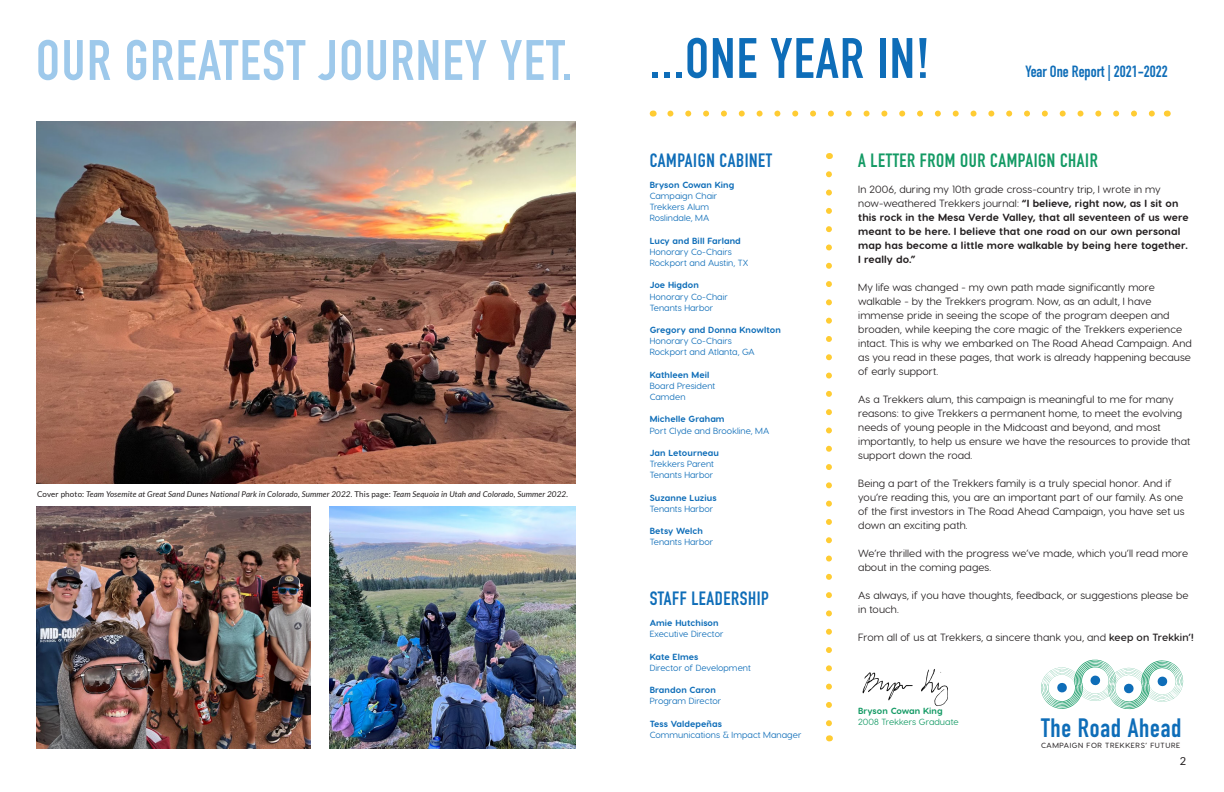
<style>
.page{position:relative;width:1224px;height:792px;background:#fff}
.page>*{position:absolute;margin:0;border:0;box-sizing:border-box;transform-origin:0 0}
.t1{font:700 56px "DIN Condensed";letter-spacing:.03em;color:#9ec9eb}
.t2{font:700 56px "DIN Condensed";letter-spacing:.025em;color:#0e6db8}
.t3{font:700 26.2px "DIN Condensed";letter-spacing:.03em;color:#0e6db8}
.t4{font:700 19px "DIN Condensed";letter-spacing:.03em;color:#0e6db8}
.t5{font:700 19px "DIN Condensed";letter-spacing:.03em;color:#139a64}
.t6{font:700 16px "DIN Condensed";color:#0e6db8}
.t7{font:11px "Lato";color:#231f20}
.t8{font:10.5px/14px "Visby Round CF";letter-spacing:.01em;color:#231f20}
.t9{font:700 10.5px/14px "Visby Round CF";letter-spacing:.01em;color:#231f20}
.t10{font:8.9px "Visby Round CF";letter-spacing:.01em;color:#0e6db8}
.t11{font:700 8.9px "Visby Round CF";letter-spacing:.01em;color:#0e6db8}
.t12{font:8.9px "Visby Round CF";letter-spacing:.01em;color:#139a64}
.t13{font:700 8.9px "Visby Round CF";letter-spacing:.01em;color:#139a64}
.t14{font:italic 8px "Lato";letter-spacing:.02em;color:#231f20}
.t15{font:500 7.5px "Visby Round CF";letter-spacing:.08em;color:#231f20}
.s1{font-style:normal}
.s2{font-weight:400}
.s3{font-weight:600}
</style>
<div class="page">
<svg style="left:826px;top:174px;width:6px;height:553px"></svg>
<svg style="left:1041px;top:660px;width:142px;height:49px"></svg>
<svg style="left:670px;top:111px;width:485px;height:6px"></svg>
<img style="left:862px;top:669px;width:86px;height:37px">
<img style="left:36px;top:507px;width:275px;height:241px">
<img style="left:330px;top:507px;width:246px;height:241px">
<img style="left:36px;top:122px;width:540px;height:362px">
<p class="t1" style="left:36px;top:23px;width:537px">OUR GREATEST JOURNEY YET.</p>
<p class="t14" style="left:37px;top:490px;width:533px"><span class="s1">Cover photo:</span> Team Yosemite at Great Sand Dunes National Park in Colorado, Summer 2022. <span class="s1">This page:</span> Team Sequoia in Utah and Colorado, Summer 2022.</p>
<p class="t2" style="left:650px;top:21px;width:281px">...ONE YEAR IN!</p>
<p class="t6" style="left:1025px;top:60px;width:144px">Year One Report | 2021-2022</p>
<p class="t4" style="left:650px;top:147px;width:124px">CAMPAIGN CABINET</p>
<p class="t11" style="left:650px;top:179px;width:86px">Bryson Cowan King</p>
<p class="t10" style="left:650px;top:190px;width:69px">Campaign Chair</p>
<p class="t10" style="left:650px;top:201px;width:61px">Trekkers Alum</p>
<p class="t10" style="left:650px;top:213px;width:61px">Roslindale, MA</p>
<p class="t11" style="left:650px;top:235px;width:93px">Lucy and Bill Farland</p>
<p class="t10" style="left:650px;top:246px;width:84px">Honorary Co-Chairs</p>
<p class="t10" style="left:650px;top:257px;width:100px">Rockport and Austin, TX</p>
<p class="t11" style="left:650px;top:280px;width:51px">Joe Higdon</p>
<p class="t10" style="left:650px;top:291px;width:80px">Honorary Co-Chair</p>
<p class="t10" style="left:650px;top:302px;width:65px">Tenants Harbor</p>
<p class="t11" style="left:650px;top:324px;width:133px">Gregory and Donna Knowlton</p>
<p class="t10" style="left:650px;top:335px;width:84px">Honorary Co-Chairs</p>
<p class="t10" style="left:650px;top:347px;width:107px">Rockport and Atlanta, GA</p>
<p class="t11" style="left:650px;top:369px;width:61px">Kathleen Meil</p>
<p class="t10" style="left:650px;top:380px;width:67px">Board President</p>
<p class="t10" style="left:650px;top:391px;width:37px">Camden</p>
<p class="t11" style="left:650px;top:414px;width:77px">Michelle Graham</p>
<p class="t10" style="left:650px;top:425px;width:121px">Port Clyde and Brookline, MA</p>
<p class="t11" style="left:650px;top:447px;width:71px">Jan Letourneau</p>
<p class="t10" style="left:650px;top:458px;width:66px">Trekkers Parent</p>
<p class="t10" style="left:650px;top:470px;width:65px">Tenants Harbor</p>
<p class="t11" style="left:650px;top:492px;width:69px">Suzanne Luzius</p>
<p class="t10" style="left:650px;top:503px;width:65px">Tenants Harbor</p>
<p class="t11" style="left:650px;top:525px;width:55px">Betsy Welch</p>
<p class="t10" style="left:650px;top:537px;width:65px">Tenants Harbor</p>
<p class="t4" style="left:650px;top:585px;width:121px">STAFF LEADERSHIP</p>
<p class="t11" style="left:650px;top:617px;width:71px">Amie Hutchison</p>
<p class="t10" style="left:650px;top:629px;width:75px">Executive Director</p>
<p class="t11" style="left:650px;top:651px;width:50px">Kate Elmes</p>
<p class="t10" style="left:650px;top:662px;width:103px">Director of Development</p>
<p class="t11" style="left:650px;top:684px;width:68px">Brandon Caron</p>
<p class="t10" style="left:650px;top:696px;width:73px">Program Director</p>
<p class="t11" style="left:650px;top:718px;width:74px">Tess Valdepeñas</p>
<p class="t10" style="left:650px;top:729px;width:153px">Communications &amp; Impact Manager</p>
<p class="t5" style="left:858px;top:147px;width:241px">A LETTER FROM OUR CAMPAIGN CHAIR</p>
<p class="t9" style="left:858px;top:182px;width:332px"><span class="s2">In 2006, during my 10th grade cross-country trip, I wrote in my now-weathered Trekkers journal:</span> “I believe, right now, as I sit on this rock in the Mesa Verde Valley, that all seventeen of us were meant to be here. I believe that one road on our own personal map has become a little more walkable by being here together.<br>I really do.”</p>
<p class="t8" style="left:858px;top:280px;width:335px">My life was changed - my own path made significantly more walkable - by the Trekkers program. Now, as an adult, I have immense pride in seeing the scope of the program deepen and broaden, while keeping the core magic of the Trekkers experience intact. This is why we embarked on The Road Ahead Campaign. And as you read in these pages, that work is already happening because of early support.</p>
<p class="t8" style="left:858px;top:392px;width:334px">As a Trekkers alum, this campaign is meaningful to me for many reasons: to give Trekkers a permanent home, to meet the evolving needs of young people in the Midcoast and beyond, and most importantly, to help us ensure we have the resources to provide that support down the road.</p>
<p class="t8" style="left:858px;top:476px;width:328px">Being a part of the Trekkers family is a truly special honor. And if you’re reading this, you are an important part of our family. As one of the first investors in The Road Ahead Campaign, you have set us down an exciting path.</p>
<p class="t8" style="left:858px;top:546px;width:332px">We’re thrilled with the progress we’ve made, which you’ll read more about in the coming pages.</p>
<p class="t8" style="left:858px;top:588px;width:332px">As always, if you have thoughts, feedback, or suggestions please be in touch.</p>
<p class="t8" style="left:858px;top:630px;width:337px">From all of us at Trekkers, a sincere thank you, and <span class="s3">keep on Trekkin’!</span></p>
<p class="t13" style="left:858px;top:705px;width:86px">Bryson Cowan King</p>
<p class="t12" style="left:858px;top:717px;width:102px">2008 Trekkers Graduate</p>
<p class="t3" style="left:1041px;top:710px;width:142px">The Road Ahead</p>
<p class="t15" style="left:1041px;top:741px;width:141px">CAMPAIGN FOR TREKKERS’ FUTURE</p>
<p class="t7" style="left:1180px;top:755px;width:8px">2</p>
</div>
